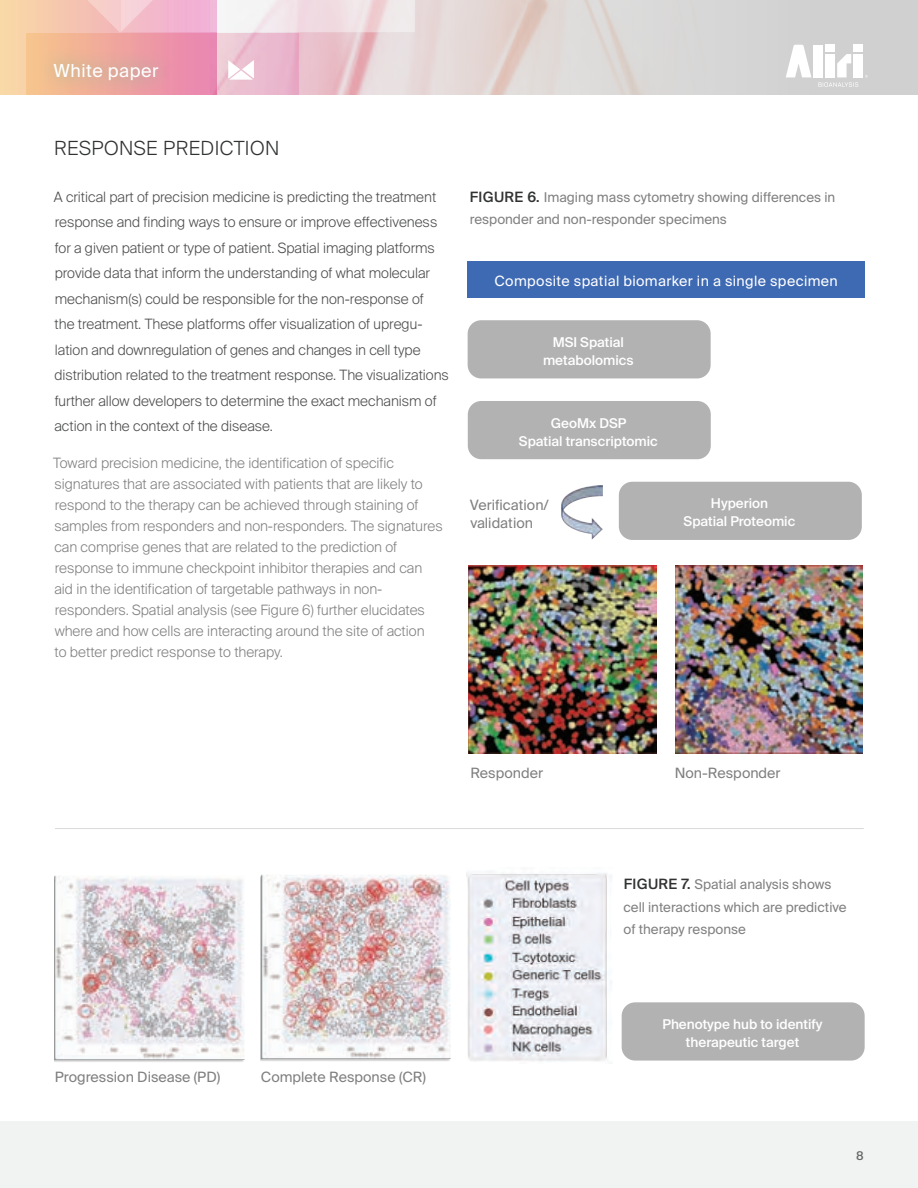
<style>
.page{position:relative;width:918px;height:1188px;background:#fff}
.page>*{position:absolute;margin:0;border:0;box-sizing:border-box;transform-origin:0 0}
.t1{font:22.5px "Suisse Intl";letter-spacing:.025em;color:#fff}
.t2{font:300 19.5px "Suisse Intl";letter-spacing:.025em;color:#313232}
.t3{font:18px "Suisse Intl";letter-spacing:.025em;color:#fff}
.t4{font:300 14.25px/25.5px "Suisse Intl";color:#4b4c4c}
.t5{font:300 14.25px/21px "Suisse Intl";color:#7f807f}
.t6{font:14.25px/18px "Suisse Intl";color:#7f807f}
.t7{font:14.25px "Suisse Intl";letter-spacing:.025em;color:#fff}
.t8{font:13.5px/22.5px "Suisse Intl";color:#7f807f}
.t9{font:500 13.5px/18px "Suisse Intl";color:#fff;text-align:center}
.t10{font:500 12px "Suisse Intl";color:#666}
.s1{font-weight:500;font-size:14.25px;color:#313232}
</style>
<div class="page">
<div style="left:0;top:1121px;width:918px;height:67px;background:#f1f3f3"></div>
<img style="left:230px;top:0;width:688px;height:95px">
<div style="left:0;top:0;width:216px;height:95px;background:#f9d5a8"></div>
<svg style="left:26px;top:33px;width:272px;height:62px;background:#ecabb7"></svg>
<svg style="left:230px;top:0;width:185px;height:32px;fill:#f1e5e9"></svg>
<svg style="left:48px;top:0;width:182px;height:33px"></svg>
<div style="left:854px;top:54px;width:9px;height:23px;background:#fff"></div>
<svg style="left:786px;top:45px;width:25px;height:32px"></svg>
<div style="left:814px;top:45px;width:9px;height:32px;background:#fff"></div>
<svg style="left:818px;top:54px;width:40px;height:33px"></svg>
<div style="left:825px;top:45px;width:10px;height:7px;background:#fff"></div>
<div style="left:854px;top:45px;width:9px;height:7px;background:#fff"></div>
<div style="left:37px;top:46px;width:137px;height:50px;background:#6ec492;opacity:.8"></div>
<svg style="left:228px;top:60px;width:26px;height:20px"></svg>
<hr style="left:55px;top:828px;width:809px;height:1px;background:#d9d9d8">
<img style="left:54px;top:875px;width:191px;height:187px">
<img style="left:261px;top:874px;width:190px;height:187px">
<img style="left:467px;top:873px;width:144px;height:189px">
<img style="left:468px;top:566px;width:188px;height:187px">
<img style="left:676px;top:565px;width:186px;height:188px">
<div style="left:468px;top:261px;width:397px;height:37px;background:#3e69b3"></div>
<img style="left:561px;top:485px;width:42px;height:55px">
<div style="left:468px;top:320px;width:243px;height:58px;background:#b2b2b2;border-radius:14px"></div>
<div style="left:468px;top:401px;width:243px;height:58px;background:#b2b2b2;border-radius:14px"></div>
<div style="left:619px;top:482px;width:243px;height:58px;background:#b2b2b2;border-radius:14px"></div>
<div style="left:622px;top:1002px;width:243px;height:59px;background:#b2b2b2;border-radius:14px"></div>
<h1 class="t1" style="left:53px;top:57px;width:132px">White Paper</h1>
<p class="t3" style="left:54px;top:60px;width:107px">White paper</p>
<h2 class="t2" style="left:54px;top:136px;width:227px">RESPONSE PREDICTION</h2>
<p class="t4" style="left:54px;top:184px;width:397px">A critical part of precision medicine is predicting the treatment response and finding ways to ensure or improve effectiveness for a given patient or type of patient. Spatial imaging platforms provide data that inform the understanding of what molecular mechanism(s) could be responsible for the non-response of<br>the treatment. These platforms offer visualization of upregu&shy;lation and downregulation of genes and changes in cell type distribution related to the treatment response. The visualizations further allow developers to determine the exact mechanism of action in the context of the disease.</p>
<p class="t5" style="left:53px;top:453px;width:391px">Toward precision medicine, the identification of specific signatures that are associated with patients that are likely to respond to the therapy can be achieved through staining of samples from responders and non-responders. The signatures can comprise genes that are related to the prediction of response to immune checkpoint inhibitor therapies and can<br>aid in the identification of targetable pathways in non&shy;responders. Spatial analysis (see Figure 6) further elucidates where and how cells are interacting around the site of action<br>to better predict response to therapy.</p>
<p class="t8" style="left:470px;top:186px;width:367px"><span class="s1">FIGURE 6.</span> Imaging mass cytometry showing differences in responder and non-responder specimens</p>
<p class="t7" style="left:494px;top:272px;width:345px">Composite spatial biomarker in a single specimen</p>
<p class="t9" style="left:543px;top:333px;width:92px">MSI Spatial metabolomics</p>
<p class="t9" style="left:519px;top:414px;width:140px">GeoMx DSP<br>Spatial transcriptomic</p>
<p class="t6" style="left:470px;top:496px;width:80px">Verification/ validation</p>
<p class="t9" style="left:684px;top:495px;width:113px">Hyperion<br>Spatial Proteomic</p>
<p class="t6" style="left:55px;top:1068px;width:167px">Progression Disease (PD)</p>
<p class="t6" style="left:261px;top:1068px;width:167px">Complete Response (CR)</p>
<p class="t6" style="left:470px;top:764px;width:74px">Responder</p>
<p class="t6" style="left:675px;top:764px;width:107px">Non-Responder</p>
<p class="t8" style="left:623px;top:874px;width:225px"><span class="s1">FIGURE 7.</span> Spatial analysis shows cell interactions which are predictive of therapy response</p>
<p class="t9" style="left:662px;top:1015px;width:162px">Phenotype hub to identify therapeutic target</p>
<p class="t10" style="left:856px;top:1149px;width:9px">8</p>
</div>
